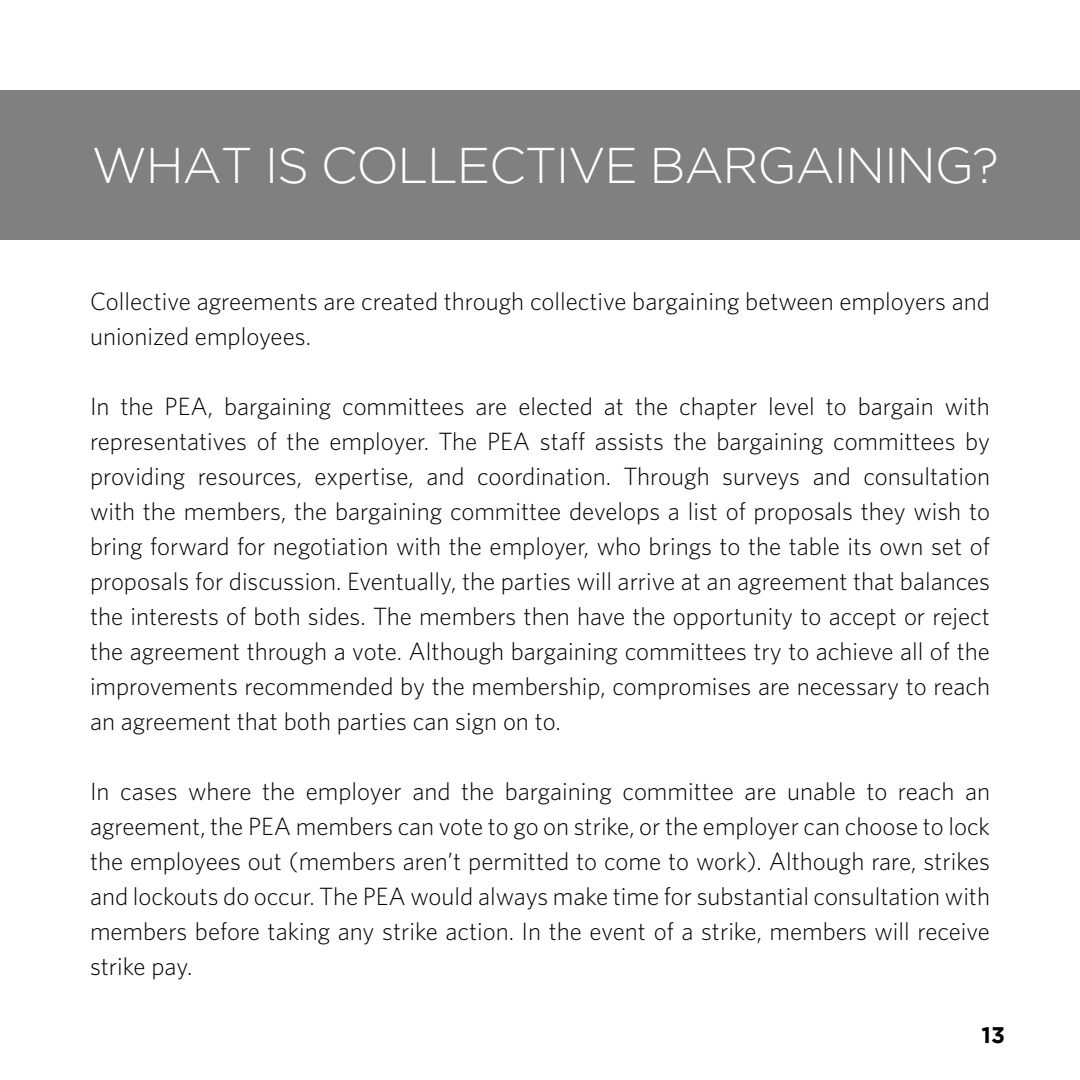
<style>
.page{position:relative;width:1080px;height:1080px;background:#fff}
.page>*{position:absolute;margin:0;border:0;box-sizing:border-box;transform-origin:0 0}
.t1{font:300 50px "Gotham";letter-spacing:-.025em;color:#fff}
.t2{font:300 25px/35px "Whitney";color:#000;text-align:justify}
.t3{font:700 22.5px "Gotham";color:#000}
</style>
<div class="page">
<div style="left:0;top:90px;width:1080px;height:150px;background:#808080"></div>
<h1 class="t1" style="left:92px;top:138px;width:909px">WHAT IS COLLECTIVE BARGAINING?</h1>
<p class="t2" style="left:90px;top:284px;width:902px">Collective agreements are created through collective bargaining between employers and unionized employees.</p>
<p class="t2" style="left:90px;top:389px;width:902px">In the PEA, bargaining committees are elected at the chapter level to bargain with representatives of the employer. The PEA staff assists the bargaining committees by providing resources, expertise, and coordination. Through surveys and consultation with the members, the bargaining committee develops a list of proposals they wish to bring forward for negotiation with the employer, who brings to the table its own set of proposals for discussion. Eventually, the parties will arrive at an agreement that balances the interests of both sides. The members then have the opportunity to accept or reject the agreement through a vote. Although bargaining committees try to achieve all of the improvements recommended by the membership, compromises are necessary to reach an agreement that both parties can sign on to.</p>
<p class="t2" style="left:90px;top:774px;width:902px">In cases where the employer and the bargaining committee are unable to reach an agreement, the PEA members can vote to go on strike, or the employer can choose to lock the employees out (members aren’t permitted to come to work). Although rare, strikes and lockouts do occur. The PEA would always make time for substantial consultation with members before taking any strike action. In the event of a strike, members will receive strike pay.</p>
<p class="t3" style="left:982px;top:1022px;width:25px">13</p>
</div>
